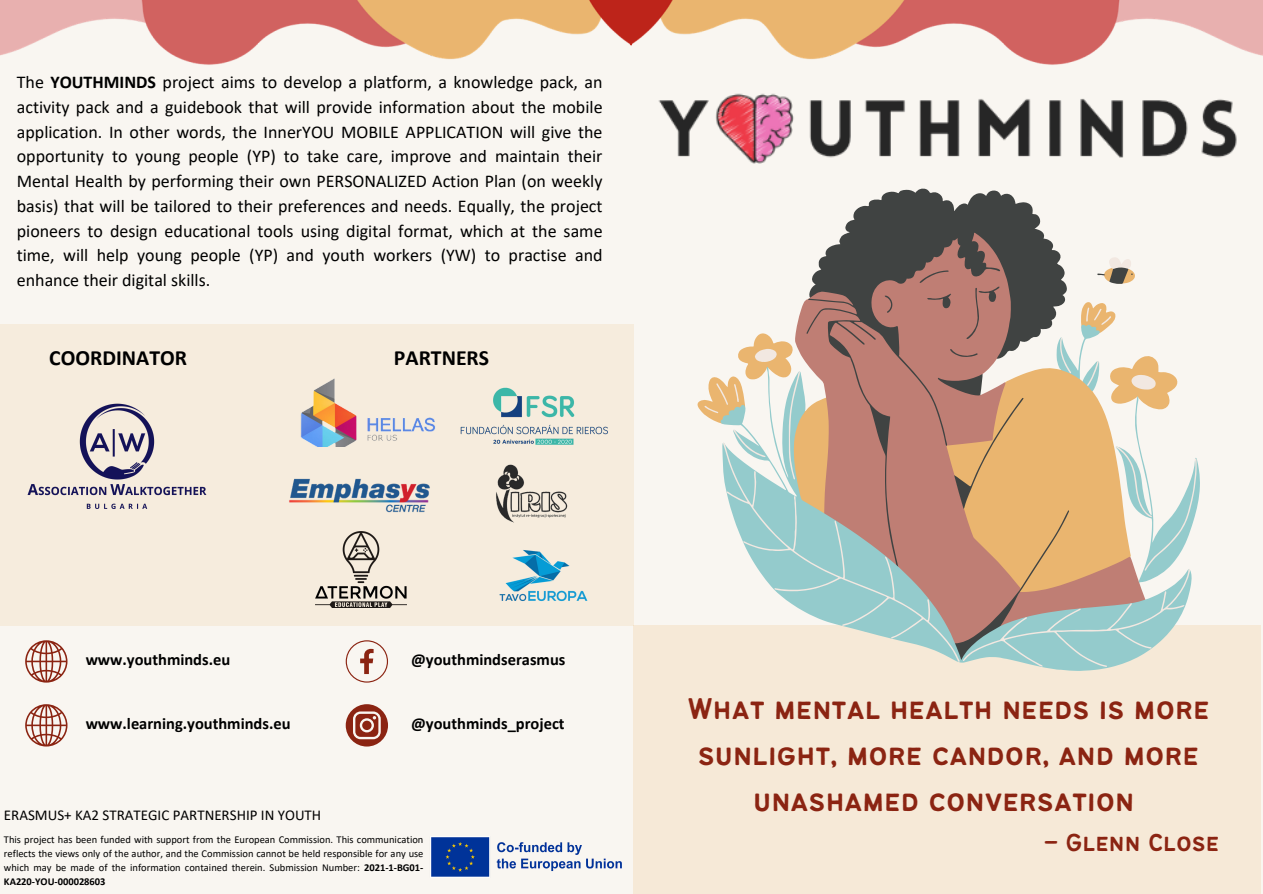
<style>
.page{position:relative;width:1263px;height:894px;background:#fff}
.page>*{position:absolute;margin:0;border:0;box-sizing:border-box;transform-origin:0 0}
.t1{font:33px/46px "Bantayog";color:#8b2412;text-align:center}
.t2{font:27px "Bantayog";color:#8b2412}
.t3{font:700 21.75px "Calibri";color:#000}
.t4{font:18px/24.8px "Calibri";color:#000;text-align:justify}
.t5{font:700 16.5px "Calibri";color:#000}
.t6{font:15px "Calibri";color:#000}
.t7{font:10.5px/14px "Calibri";color:#000;text-align:justify}
.s1{font-weight:700}
</style>
<div class="page">
<div style="left:0;top:0;width:1263px;height:893px;background:#f9f6f1"></div>
<svg style="left:346px;top:704px;width:42px;height:42px"></svg>
<svg style="left:346px;top:640px;width:42px;height:42px"></svg>
<svg style="left:25px;top:640px;width:42px;height:42px"></svg>
<div style="left:0;top:323px;width:633px;height:302px;background:#f6ecdd"></div>
<img style="left:27px;top:403px;width:180px;height:106px">
<img style="left:493px;top:550px;width:101px;height:76px">
<img style="left:460px;top:387px;width:148px;height:58px">
<img style="left:315px;top:532px;width:91px;height:75px">
<img style="left:496px;top:464px;width:72px;height:59px">
<img style="left:289px;top:478px;width:141px;height:35px">
<svg style="left:25px;top:704px;width:42px;height:42px"></svg>
<img style="left:658px;top:93px;width:579px;height:71px">
<div style="left:633px;top:625px;width:628px;height:268px;background:#f6e9d7"></div>
<img style="left:430px;top:836px;width:192px;height:42px">
<img style="left:0;top:0;width:1263px;height:65px">
<svg style="left:825px;top:188px;width:236px;height:68px;fill:#404342"></svg>
<svg style="left:704px;top:256px;width:493px;height:410px"></svg>
<img style="left:300px;top:378px;width:136px;height:68px">
<p class="t4" style="left:17px;top:71px;width:587px">The <span class="s1">YOUTHMINDS</span> project aims to develop a platform, a knowledge pack, an activity pack and a guidebook that will provide information about the mobile application. In other words, the InnerYOU MOBILE APPLICATION will give the opportunity to young people (YP) to take care, improve and maintain their Mental Health by performing their own PERSONALIZED Action Plan (on weekly basis) that will be tailored to their preferences and needs. Equally, the project pioneers to design educational tools using digital format, which at the same time, will help young people (YP) and youth workers (YW) to practise and enhance their digital skills.</p>
<p class="t3" style="left:49px;top:349px;width:139px">COORDINATOR</p>
<p class="t3" style="left:394px;top:349px;width:97px">PARTNERS</p>
<p class="t5" style="left:86px;top:652px;width:146px">www.youthminds.eu</p>
<p class="t5" style="left:411px;top:652px;width:156px">@youthmindserasmus</p>
<p class="t5" style="left:86px;top:716px;width:206px">www.learning.youthminds.eu</p>
<p class="t6" style="left:4px;top:808px;width:319px">ERASMUS+ KA2 STRATEGIC PARTNERSHIP IN YOUTH</p>
<p class="t5" style="left:411px;top:716px;width:155px">@youthminds_project</p>
<p class="t7" style="left:4px;top:833px;width:421px">This project has been funded with support from the European Commission. This communication reflects the views only of the author, and the Commission cannot be held responsible for any use which may be made of the information contained therein. Submission Number: <span class="s1">2021-1-BG01- KA220-YOU-000028603</span></p>
<p class="t1" style="left:687px;top:687px;width:524px">What mental health needs is more sunlight, more candor, and more unashamed conversation</p>
<p class="t2" style="left:1044px;top:831px;width:177px">– Glenn Close</p>
</div>
